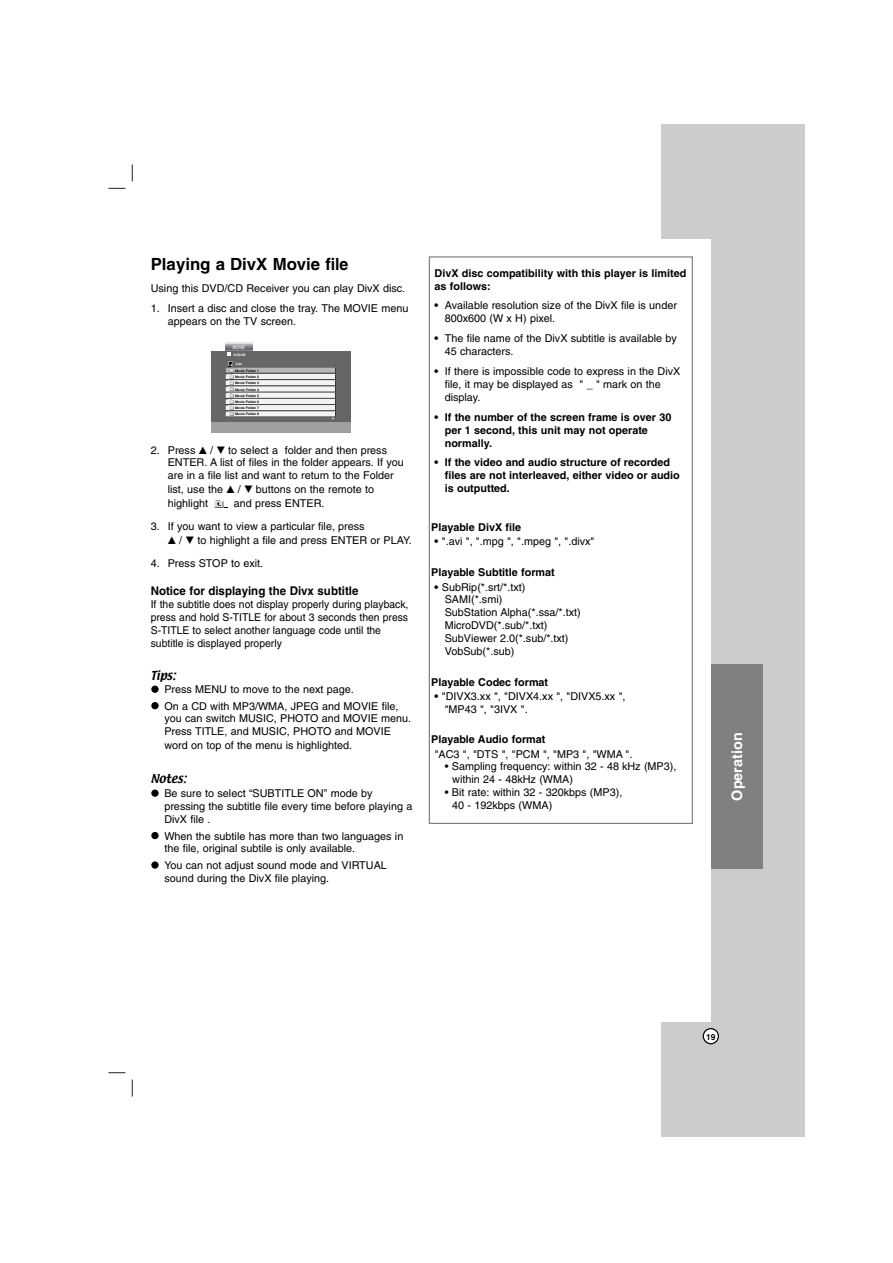
<style>
.page{position:relative;width:893px;height:1263px;background:#fff}
.page>*{position:absolute;margin:0;border:0;box-sizing:border-box;transform-origin:0 0}
.t1{font:700 16.8px "Helvetica";color:#000}
.t2{font:700 14.4px "Helvetica";color:#fff}
.t3{font:700 12px "Helvetica";color:#000;scale:.96 1}
.t4{font:10.8px/12.9px "Helvetica";color:#000}
.t5{font:700 10.8px/12.9px "Helvetica";color:#000}
.t6{font:10.8px/12.9px "Helvetica";color:#000;scale:.96 1}
.t7{font:10.8px "Textile";color:#000}
.t8{font:700 8.4px "Helvetica";color:#000}
.t9{font:700 5.1px "Helvetica";color:#e6e6e6;scale:.73 1}
.t10{font:700 3.45px "Helvetica";color:#fff}
.t11{font:700 3.3px/6.3px "Helvetica";color:#000;text-align:justify;scale:1.04 1}
.t12{font:700 3.3px "Helvetica";color:#fff;scale:1.04 1}
.s1{font-family:"Sony PS Common"}
.s2{font-weight:700}
</style>
<div class="page">
<svg style="left:132px;top:165px;width:1px;height:17px"></svg>
<svg style="left:132px;top:1080px;width:1px;height:17px"></svg>
<svg style="left:108px;top:188px;width:17px;height:1px"></svg>
<svg style="left:108px;top:1072px;width:17px;height:1px"></svg>
<div style="left:661px;top:124px;width:143px;height:1013px;background:#ccc"></div>
<div style="left:601px;top:239px;width:109px;height:783px;background:#fff"></div>
<svg style="left:702px;top:1028px;width:17px;height:16px"></svg>
<div style="left:710px;top:665px;width:52px;height:204px;background:#808080"></div>
<svg style="left:215px;top:500px;width:12px;height:8px"></svg>
<div style="left:212px;top:351px;width:139px;height:71px;background:#666"></div>
<div style="left:212px;top:422px;width:139px;height:11px;background:#9f9f9f"></div>
<svg style="left:225px;top:343px;width:27px;height:8px"></svg>
<svg style="left:225px;top:353px;width:110px;height:67px"></svg>
<div style="left:429px;top:256px;width:264px;height:568px;border:1px solid #808080"></div>
<h1 class="t1" style="left:151px;top:258px;width:199px">Playing a DivX Movie file</h1>
<p class="t4" style="left:151px;top:283px;width:256px">Using this DVD/CD Receiver you can play DivX disc.</p>
<p class="t4" style="left:168px;top:303px;width:242px;text-indent:-17px">1. Insert a disc and close the tray. The MOVIE menu appears on the TV screen.</p>
<p class="t9" style="left:233px;top:345px;width:19px">MOVIE</p>
<p class="t10" style="left:234px;top:354px;width:13px">0:00:00</p>
<p class="t12" style="left:236px;top:363px;width:7px">List</p>
<p class="t11" style="left:235px;top:368px;width:25px">Movie Folder 1<br>Movie Folder 2<br>Movie Folder 3<br>Movie Folder 4<br>Movie Folder 5<br>Movie Folder 6<br>Movie Folder 7<br>Movie Folder 8</p>
<p class="t4" style="left:168px;top:445px;width:237px;line-height:13.4px;text-indent:-17px">2. Press <span class="s1">V</span> / <span class="s1">V</span> to select a folder and then press ENTER. A list of files in the folder appears. If you are in a file list and want to return to the Folder list, use the <span class="s1">V</span> / <span class="s1">V</span> buttons on the remote to highlight</p>
<p class="t4" style="left:234px;top:498px;width:92px">and press ENTER.</p>
<p class="t4" style="left:168px;top:521px;width:246px;line-height:13.8px;text-indent:-17px">3. If you want to view a particular file, press<br><span class="s1">V</span> / <span class="s1">V</span> to highlight a file and press ENTER or PLAY.</p>
<p class="t4" style="left:151px;top:557px;width:114px">4. Press STOP to exit.</p>
<p class="t3" style="left:151px;top:586px;width:218px">Notice for displaying the Divx subtitle</p>
<p class="t6" style="left:151px;top:599px;width:270px">If the subtitle does not display properly during playback, press and hold S-TITLE for about 3 seconds then press S-TITLE to select another language code until the subtitle is displayed properly</p>
<p class="t7" style="left:151px;top:669px;width:26px">Tips:</p>
<p class="t4" style="left:164px;top:682px;width:236px;line-height:16.5px">Press MENU to move to the next page.<br>On a CD with MP3/WMA, JPEG and MOVIE file,</p>
<p class="t4" style="left:164px;top:713px;width:248px;line-height:13.4px">you can switch MUSIC, PHOTO and MOVIE menu.<br>Press TITLE, and MUSIC, PHOTO and MOVIE word on top of the menu is highlighted.</p>
<p class="t7" style="left:151px;top:773px;width:37px">Notes:</p>
<p class="t4" style="left:164px;top:788px;width:249px">Be sure to select “SUBTITLE ON” mode by pressing the subtitle file every time before playing a<br>DivX file .</p>
<p class="t4" style="left:164px;top:831px;width:240px">When the subtile has more than two languages in the file, original subtile is only available.</p>
<p class="t4" style="left:164px;top:860px;width:224px">You can not adjust sound mode and VIRTUAL sound during the DivX file playing.</p>
<p class="t5" style="left:434px;top:268px;width:253px">DivX disc compatibility with this player is limited as follows:</p>
<p class="t4" style="left:445px;top:300px;width:234px;text-indent:-10px"><span class="s2">•</span> Available resolution size of the DivX file is under<br>800x600 (W x H) pixel.</p>
<p class="t4" style="left:445px;top:333px;width:233px;text-indent:-10px"><span class="s2">•</span> The file name of the DivX subtitle is available by<br>45 characters.</p>
<p class="t4" style="left:445px;top:366px;width:237px;text-indent:-10px"><span class="s2">•</span> If there is impossible code to express in the DivX file, it may be displayed as " _ " mark on the display.</p>
<p class="t5" style="left:445px;top:411px;width:228px;text-indent:-10px">• If the number of the screen frame is over 30 per 1 second, this unit may not operate normally.</p>
<p class="t5" style="left:445px;top:457px;width:236px;text-indent:-10px">• If the video and audio structure of recorded files are not interleaved, either video or audio is outputted.</p>
<p class="t5" style="left:431px;top:522px;width:92px">Playable DivX file</p>
<p class="t4" style="left:434px;top:536px;width:161px"><span class="s2">•</span> ".avi ", ".mpg ", ".mpeg ", ".divx"</p>
<p class="t5" style="left:431px;top:567px;width:125px">Playable Subtitle format</p>
<p class="t4" style="left:445px;top:582px;width:137px;text-indent:-10px"><span class="s2">•</span> SubRip(*.srt/*.txt)<br>SAMI(*.smi)<br>SubStation Alpha(*.ssa/*.txt)<br>MicroDVD(*.sub/*.txt)<br>SubViewer 2.0(*.sub/*.txt)<br>VobSub(*.sub)</p>
<p class="t5" style="left:431px;top:677px;width:119px">Playable Codec format</p>
<p class="t4" style="left:445px;top:691px;width:182px;line-height:12.5px;text-indent:-10px"><span class="s2">•</span> "DIVX3.xx ", "DIVX4.xx ", "DIVX5.xx ", "MP43 ", "3IVX ".</p>
<p class="t5" style="left:431px;top:734px;width:116px">Playable Audio format</p>
<p class="t4" style="left:434px;top:749px;width:199px">"AC3 ", "DTS ", "PCM ", "MP3 ", "WMA ".</p>
<p class="t4" style="left:452px;top:761px;width:225px;text-indent:-8px">• Sampling frequency: within 32 - 48 kHz (MP3), within 24 - 48kHz (WMA)</p>
<p class="t4" style="left:452px;top:787px;width:171px;text-indent:-8px">• Bit rate: within 32 - 320kbps (MP3),<br>40 - 192kbps (WMA)</p>
<h2 class="t2" style="left:731px;top:801px;width:69px;rotate:-90deg">Operation</h2>
<p class="t8" style="left:706px;top:1034px;width:11px">19</p>
</div>
